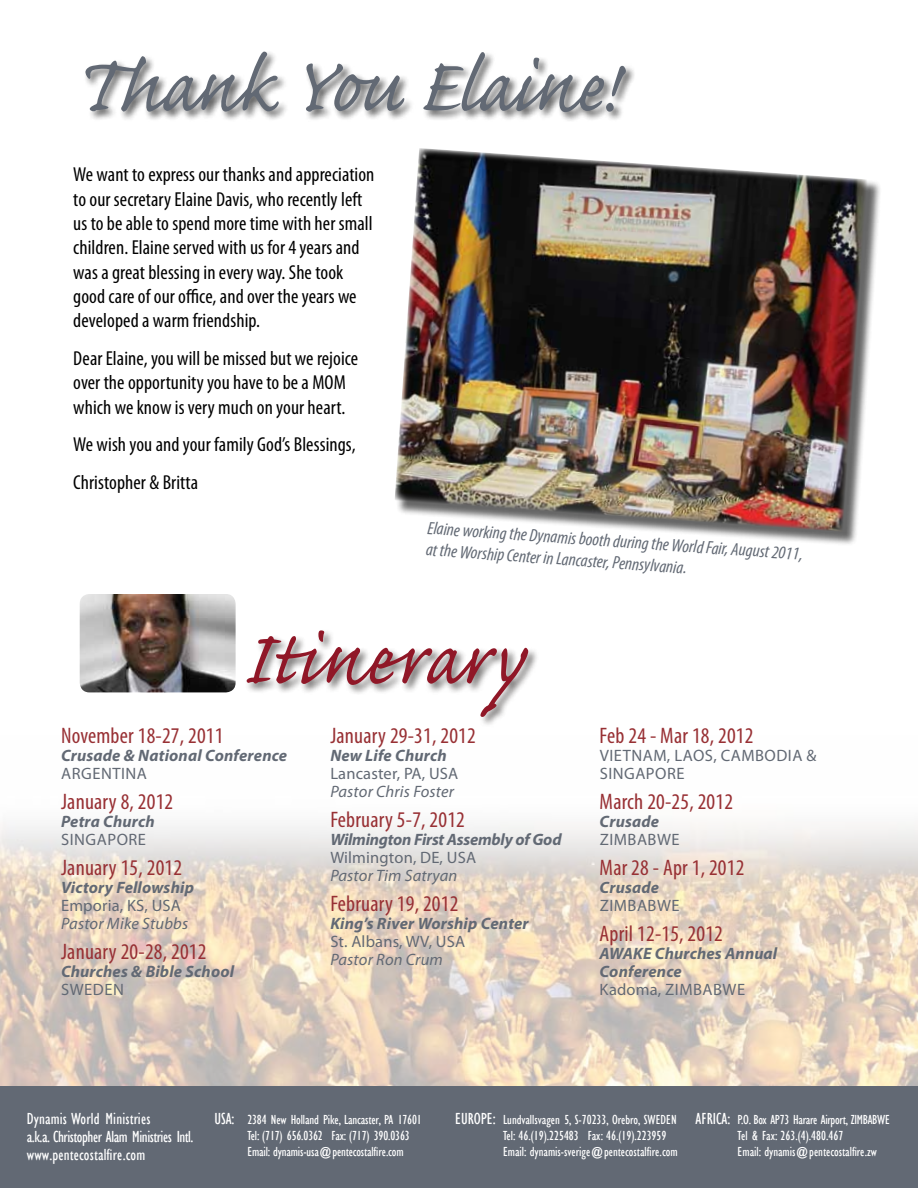
<style>
.page{position:relative;width:918px;height:1188px;background:#fff}
.page>*{position:absolute;margin:0;border:0;box-sizing:border-box;transform-origin:0 0}
.t1{font:97.5px "Caflisch Script Pro";letter-spacing:-.015em;color:#626974}
.t2{font:97.5px "Caflisch Script Pro";letter-spacing:.01em;color:#901727}
.t3{font:condensed 22.5px "Myriad Pro";letter-spacing:.01em;color:#983034}
.t4{font:condensed 20.25px/24.3px "Myriad Pro";letter-spacing:.005em;color:#000}
.t5{font:italic condensed 18px/21.6px "Myriad Pro";color:#626974}
.t6{font:italic 700 16.5px/18px "Myriad Pro";letter-spacing:.01em;color:#626974}
.t7{font:16.5px "Myriad Pro";letter-spacing:.03em;color:#626974}
.t8{font:condensed 16.5px/18px "Gill Sans";letter-spacing:.01em;color:#fff}
.t9{font:16.5px "Myriad Pro";letter-spacing:.01em;color:#626974}
.t10{font:italic 16.5px "Myriad Pro";letter-spacing:.01em;color:#626974}
.t11{font:italic 700 16.5px "Myriad Pro";letter-spacing:-.015em;color:#626974}
.t12{font:condensed 13.5px/16.2px "Gill Sans";color:#fff}
.s1{font-size:16.5px}
</style>
<div class="page">
<img style="left:0;top:823px;width:918px;height:264px">
<div style="left:0;top:1087px;width:918px;height:101px;background:#626974"></div>
<div style="left:83px;top:50px;width:553px;height:73px;background:#000;opacity:.65"></div>
<div style="left:395px;top:149px;width:486px;height:397px;background:#000;opacity:.6"></div>
<img style="left:395px;top:148px;width:473px;height:384px">
<img style="left:80px;top:594px;width:156px;height:98px">
<div style="left:244px;top:629px;width:295px;height:99px;background:#464342;opacity:.75"></div>
<h1 class="t1" style="left:73px;top:36px;width:545px">Thank You Elaine!</h1>
<p class="t4" style="left:73px;top:162px;width:303px">We want to express our thanks and appreciation to our secretary Elaine Davis, who recently left us to be able to spend more time with her small children. Elaine served with us for 4 years and was a great blessing in every way. She took good care of our office, and over the years we developed a warm friendship.</p>
<p class="t4" style="left:73px;top:346px;width:287px">Dear Elaine, you will be missed but we rejoice over the opportunity you have to be a MOM which we know is very much on your heart.</p>
<p class="t4" style="left:73px;top:426px;width:284px;line-height:37.8px">We wish you and your family God’s Blessings,<br>Christopher &amp; Britta</p>
<p class="t5" style="left:428px;top:517px;width:378px;rotate:4deg">Elaine working the Dynamis booth during the World Fair, August 2011, at the Worship Center in Lancaster, Pennsylvania.</p>
<h1 class="t2" style="left:242px;top:609px;width:282px">Itinerary</h1>
<p class="t3" style="left:61px;top:721px;width:164px">November 18-27, 2011</p>
<p class="t6" style="left:61px;top:745px;width:228px">Crusade &amp; National Conference</p>
<p class="t7" style="left:61px;top:763px;width:76px">ARGENTINA</p>
<p class="t3" style="left:61px;top:787px;width:114px">January 8, 2012</p>
<p class="t6" style="left:61px;top:811px;width:95px">Petra Church</p>
<p class="t7" style="left:61px;top:829px;width:77px">SINGAPORE</p>
<p class="t3" style="left:61px;top:853px;width:123px">January 15, 2012</p>
<p class="t6" style="left:61px;top:877px;width:134px">Victory Fellowship</p>
<p class="t9" style="left:61px;top:895px;width:121px">EMPORIA, KS, USA</p>
<p class="t10" style="left:61px;top:913px;width:129px">Pastor Mike Stubbs</p>
<p class="t3" style="left:61px;top:937px;width:147px">January 20-28, 2012</p>
<p class="t6" style="left:61px;top:961px;width:175px">Churches &amp; Bible School</p>
<p class="t7" style="left:61px;top:979px;width:62px">SWEDEN</p>
<p class="t3" style="left:330px;top:721px;width:147px">January 29-31, 2012</p>
<p class="t6" style="left:330px;top:745px;width:118px">New Life Church</p>
<p class="t9" style="left:330px;top:763px;width:129px">LANCASTER, PA, USA</p>
<p class="t10" style="left:330px;top:781px;width:125px">Pastor Chris Foster</p>
<p class="t3" style="left:330px;top:805px;width:136px">February 5-7, 2012</p>
<p class="t11" style="left:330px;top:828px;width:233px">Wilmington First Assembly of God</p>
<p class="t9" style="left:330px;top:847px;width:147px">WILMINGTON, DE, USA</p>
<p class="t10" style="left:330px;top:865px;width:129px">Pastor Tim Satryan</p>
<p class="t3" style="left:330px;top:889px;width:130px">February 19, 2012</p>
<p class="t6" style="left:330px;top:913px;width:200px">King’s River Worship Center</p>
<p class="t9" style="left:330px;top:931px;width:136px">ST. ALBANS, WV, USA</p>
<p class="t10" style="left:330px;top:949px;width:114px">Pastor Ron Crum</p>
<p class="t3" style="left:600px;top:721px;width:155px">Feb 24 - Mar 18, 2012</p>
<p class="t7" style="left:600px;top:745px;width:94px">VIETNAM, LAOS</p>
<p class="t7" style="left:713px;top:745px;width:105px">, CAMBODIA &amp;</p>
<p class="t7" style="left:600px;top:763px;width:47px">SINGAPO</p>
<p class="t7" style="left:667px;top:763px;width:19px">RE</p>
<p class="t3" style="left:600px;top:787px;width:135px">March 20-25, 2012</p>
<p class="t6" style="left:600px;top:811px;width:61px">Crusade</p>
<p class="t7" style="left:600px;top:829px;width:81px">ZIMBABWE</p>
<p class="t3" style="left:600px;top:853px;width:146px">Mar 28 - Apr 1, 2012</p>
<p class="t6" style="left:600px;top:877px;width:61px">Crusade</p>
<p class="t7" style="left:600px;top:895px;width:81px">ZIMBABWE</p>
<p class="t3" style="left:600px;top:919px;width:125px">April 12-15, 2012</p>
<p class="t6" style="left:600px;top:943px;width:179px">AWAKE Churches Annual<br>Conference</p>
<p class="t7" style="left:600px;top:979px;width:147px">KADOMA, ZIMBABWE</p>
<p class="t8" style="left:27px;top:1110px;width:168px">Dynamis World Ministries<br>a.k.a. Christopher Alam Ministries Intl. www.pentecostalfire.com</p>
<p class="t12" style="left:247px;top:1112px;width:176px;text-indent:-33px"><span class="s1">USA:</span> 2384 New Holland Pike, Lancaster, PA 17601<br>Tel: (717) 656.0362 Fax: (717) 390.0363<br>Email: dynamis-usa@pentecostalfire.com</p>
<p class="t12" style="left:503px;top:1112px;width:176px;text-indent:-48px"><span class="s1">EUROPE:</span> Lundvallsvagen 5, S-70233, Orebro, SWEDEN<br>Tel: 46.(19).225483 Fax: 46.(19).223959<br>Email: dynamis-sverige@pentecostalfire.com</p>
<p class="t12" style="left:738px;top:1112px;width:154px;text-indent:-42px"><span class="s1">AFRICA:</span> P.O. Box AP73 Harare Airport, ZIMBABWE<br>Tel &amp; Fax: 263.(4).480.467<br>Email: dynamis@pentecostalfire.zw</p>
</div>
